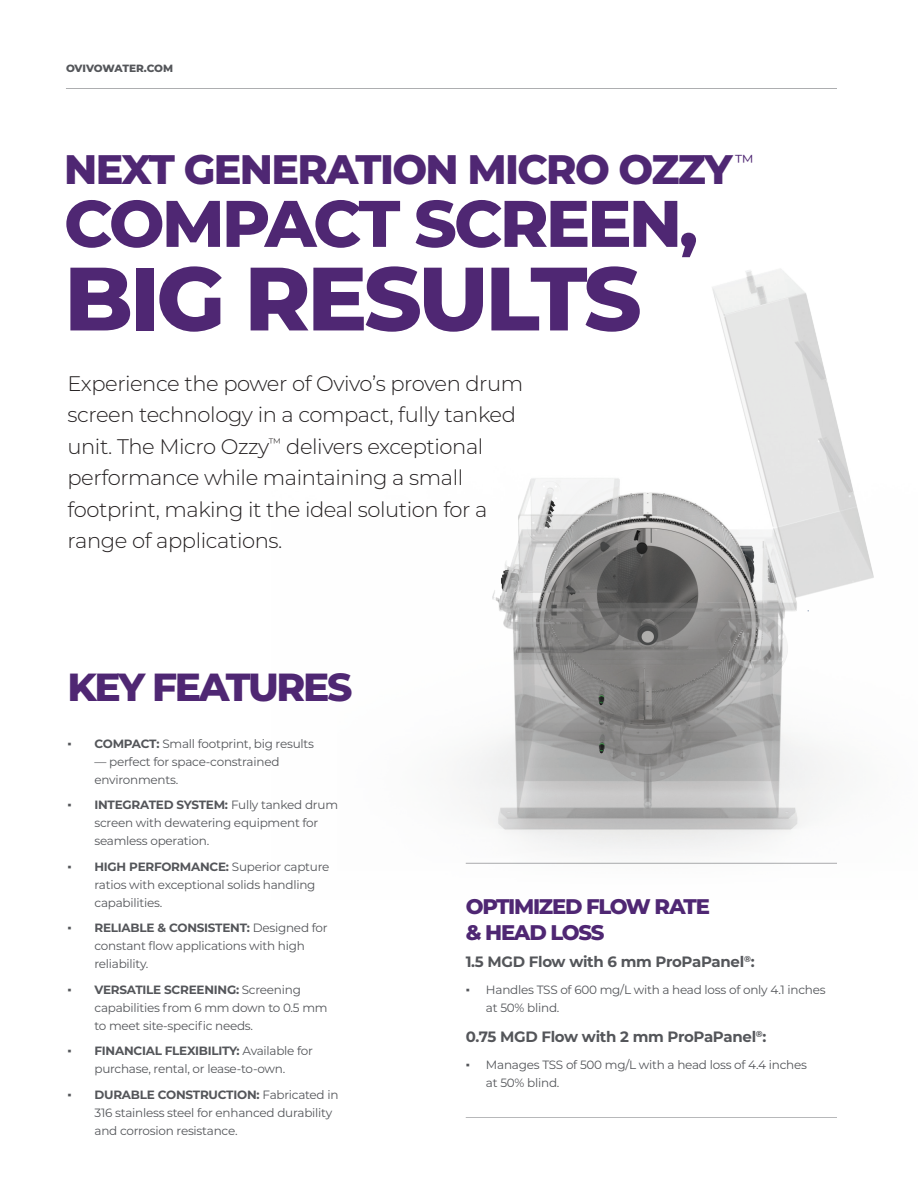
<style>
.page{position:relative;width:918px;height:1188px;background:#fff}
.page>*{position:absolute;margin:0;border:0;box-sizing:border-box;transform-origin:0 0}
.t1{font:800 89.7px "Montserrat";letter-spacing:-.04em;color:#4f2773}
.t2{font:800 65.7px "Montserrat";letter-spacing:-.04em;color:#4f2773}
.t3{font:800 41.25px "Montserrat";letter-spacing:-.04em;color:#4f2773}
.t4{font:800 39.15px "Montserrat";letter-spacing:-.06em;color:#4f2773}
.t5{font:300 21.15px/31.5px "Montserrat";letter-spacing:-.02em;color:#231f20}
.t6{font:800 21.15px/25.8px "Montserrat";letter-spacing:-.06em;color:#4f2773}
.t7{font:700 15px "Montserrat";letter-spacing:-.02em;color:#54565a}
.t8{font:12px/18px "Montserrat";letter-spacing:-.02em;color:#54565a}
.t9{font:800 10.5px "Montserrat";letter-spacing:-.015em;color:#54565a}
.s1{font-family:"Times New Roman"}
.s2{font-weight:700}
</style>
<div class="page">
<img style="left:463px;top:269px;width:411px;height:567px">
<hr style="left:66px;top:88px;width:771px;height:1px;background:#54565a">
<hr style="left:466px;top:863px;width:371px;height:1px;background:#54565a">
<hr style="left:466px;top:1117px;width:371px;height:1px;background:#54565a">
<p class="t9" style="left:66px;top:60px;width:109px">OVIVOWATER.COM</p>
<h3 class="t3" style="left:64px;top:139px;width:692px">NEXT GENERATION MICRO OZZY <sup>™</sup></h3>
<h2 class="t2" style="left:64px;top:175px;width:635px">COMPACT SCREEN,</h2>
<h1 class="t1" style="left:64px;top:233px;width:579px">BIG RESULTS</h1>
<p class="t5" style="left:67px;top:367px;width:457px">Experience the power of Ovivo’s proven drum screen technology in a compact, fully tanked unit. The Micro Ozzy<sup>™</sup> delivers exceptional performance while maintaining a small footprint, making it the ideal solution for a range of applications.</p>
<h3 class="t4" style="left:68px;top:658px;width:286px">KEY FEATURES</h3>
<p class="t8" style="left:68px;top:734px;width:248px"><span class="s1">▪</span> <span class="s2">COMPACT:</span> Small footprint, big results</p>
<p class="t8" style="left:94px;top:752px;width:187px">— perfect for space-constrained environments.</p>
<p class="t8" style="left:94px;top:796px;width:245px;text-indent:-27px"><span class="s1">▪</span> <span class="s2">INTEGRATED SYSTEM:</span> Fully tanked drum screen with dewatering equipment for seamless operation.</p>
<p class="t8" style="left:94px;top:857px;width:236px;text-indent:-27px"><span class="s1">▪</span> <span class="s2">HIGH PERFORMANCE:</span> Superior capture ratios with exceptional solids handling capabilities.</p>
<p class="t8" style="left:94px;top:919px;width:235px;text-indent:-27px"><span class="s1">▪</span> <span class="s2">RELIABLE &amp; CONSISTENT:</span> Designed for constant flow applications with high reliability.</p>
<p class="t8" style="left:94px;top:980px;width:235px;text-indent:-27px"><span class="s1">▪</span> <span class="s2">VERSATILE SCREENING:</span> Screening capabilities from 6 mm down to 0.5 mm to meet site-specific needs.</p>
<p class="t8" style="left:68px;top:1042px;width:247px;text-align:center"><span class="s1">▪</span> <span class="s2">FINANCIAL FLEXIBILITY:</span> Available for purchase, rental, or lease-to-own.</p>
<p class="t8" style="left:94px;top:1085px;width:246px;text-indent:-27px"><span class="s1">▪</span> <span class="s2">DURABLE CONSTRUCTION:</span> Fabricated in<br>316 stainless steel for enhanced durability and corrosion resistance.</p>
<h3 class="t6" style="left:466px;top:893px;width:246px">OPTIMIZED FLOW RATE &amp; HEAD LOSS</h3>
<p class="t7" style="left:466px;top:951px;width:290px">1.5 MGD Flow with 6 mm ProPaPanel<sup>®</sup>:</p>
<p class="t8" style="left:486px;top:981px;width:341px;text-indent:-20px"><span class="s1">▪</span> Handles TSS of 600 mg/L with a head loss of only 4.1 inches at 50% blind.</p>
<p class="t7" style="left:466px;top:1026px;width:302px">0.75 MGD Flow with 2 mm ProPaPanel<sup>®</sup>:</p>
<p class="t8" style="left:486px;top:1056px;width:323px;text-indent:-20px"><span class="s1">▪</span> Manages TSS of 500 mg/L with a head loss of 4.4 inches at 50% blind.</p>
</div>
